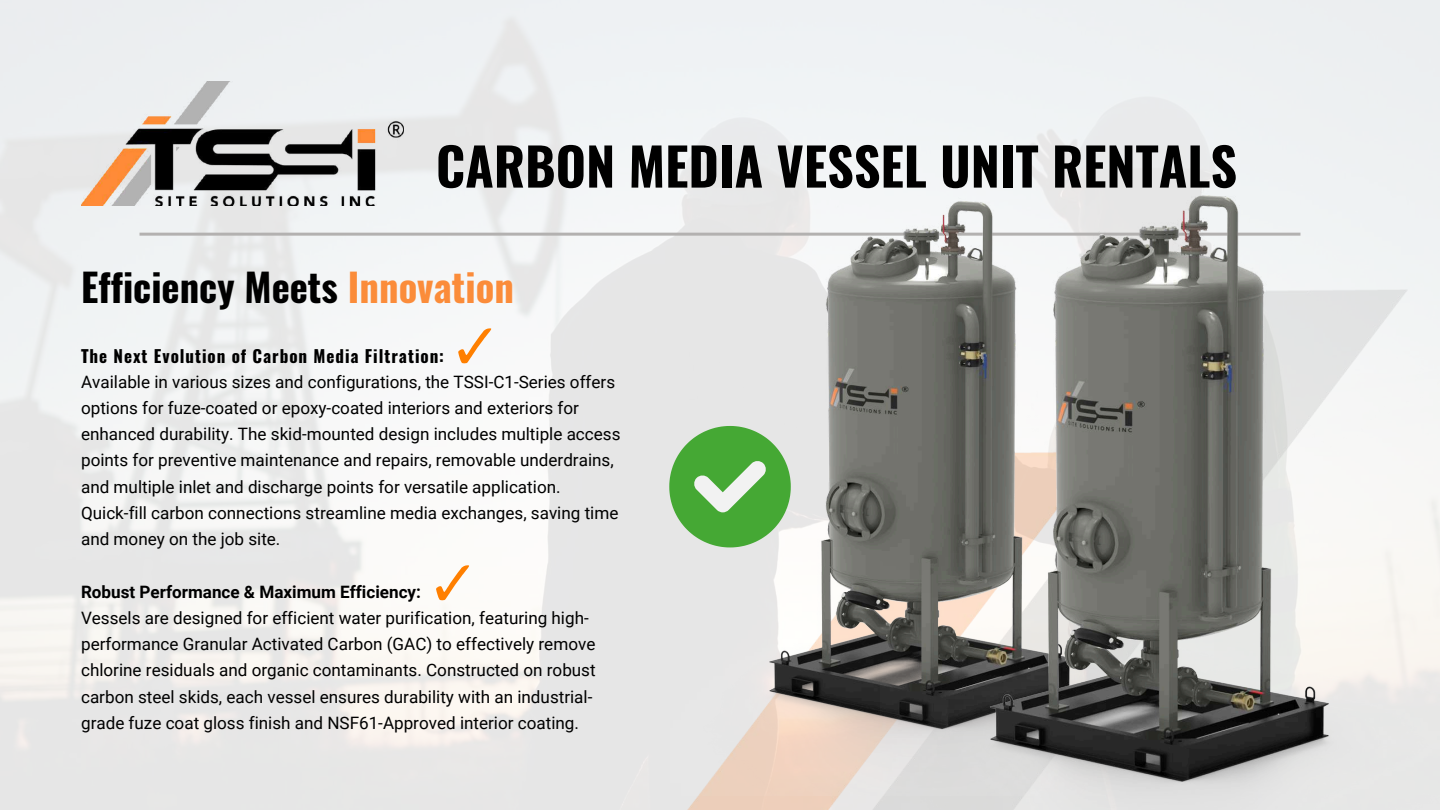
<style>
.page{position:relative;width:1440px;height:810px;background:#fff}
.page>*{position:absolute;margin:0;border:0;box-sizing:border-box;transform-origin:0 0}
.t1{font:700 52px "Oswald";color:#000}
.t2{font:700 38.6px "Oswald";color:#000}
.t3{font:17.1px/26.2px "Roboto";color:#000}
.t4{font:700 17.1px "Oswald";letter-spacing:.055em;color:#000}
.t5{font:700 17.1px "Roboto";color:#000}
.s1{color:#fb8c3a}
</style>
<div class="page">
<img style="left:0;top:0;width:1440px;height:810px">
<hr style="left:140px;top:233px;width:1160px;height:3px;background:#b3b1b0">
<svg style="left:458px;top:328px;width:34px;height:35px"></svg>
<svg style="left:436px;top:565px;width:34px;height:35px"></svg>
<img style="left:81px;top:81px;width:322px;height:125px">
<img style="left:670px;top:146px;width:210px;height:650px">
<svg style="left:669px;top:426px;width:122px;height:121px"></svg>
<img style="left:880px;top:134px;width:560px;height:676px">
<h1 class="t1" style="left:436px;top:126px;width:803px">CARBON MEDIA VESSEL UNIT RENTALS</h1>
<h2 class="t2" style="left:81px;top:257px;width:434px">Efficiency Meets <span class="s1">Innovation</span></h2>
<p class="t4" style="left:81px;top:343px;width:364px">The Next Evolution of Carbon Media Filtration:</p>
<p class="t3" style="left:81px;top:369px;width:541px">Available in various sizes and configurations, the TSSI-C1-Series offers options for fuze-coated or epoxy-coated interiors and exteriors for enhanced durability. The skid-mounted design includes multiple access points for preventive maintenance and repairs, removable underdrains, and multiple inlet and discharge points for versatile application.<br>Quick-fill carbon connections streamline media exchanges, saving time and money on the job site.</p>
<p class="t5" style="left:81px;top:582px;width:341px">Robust Performance &amp; Maximum Efficiency:</p>
<p class="t3" style="left:81px;top:605px;width:516px">Vessels are designed for efficient water purification, featuring high&shy;performance Granular Activated Carbon (GAC) to effectively remove chlorine residuals and organic contaminants. Constructed on robust carbon steel skids, each vessel ensures durability with an industrial&shy;grade fuze coat gloss finish and NSF61-Approved interior coating.</p>
</div>
